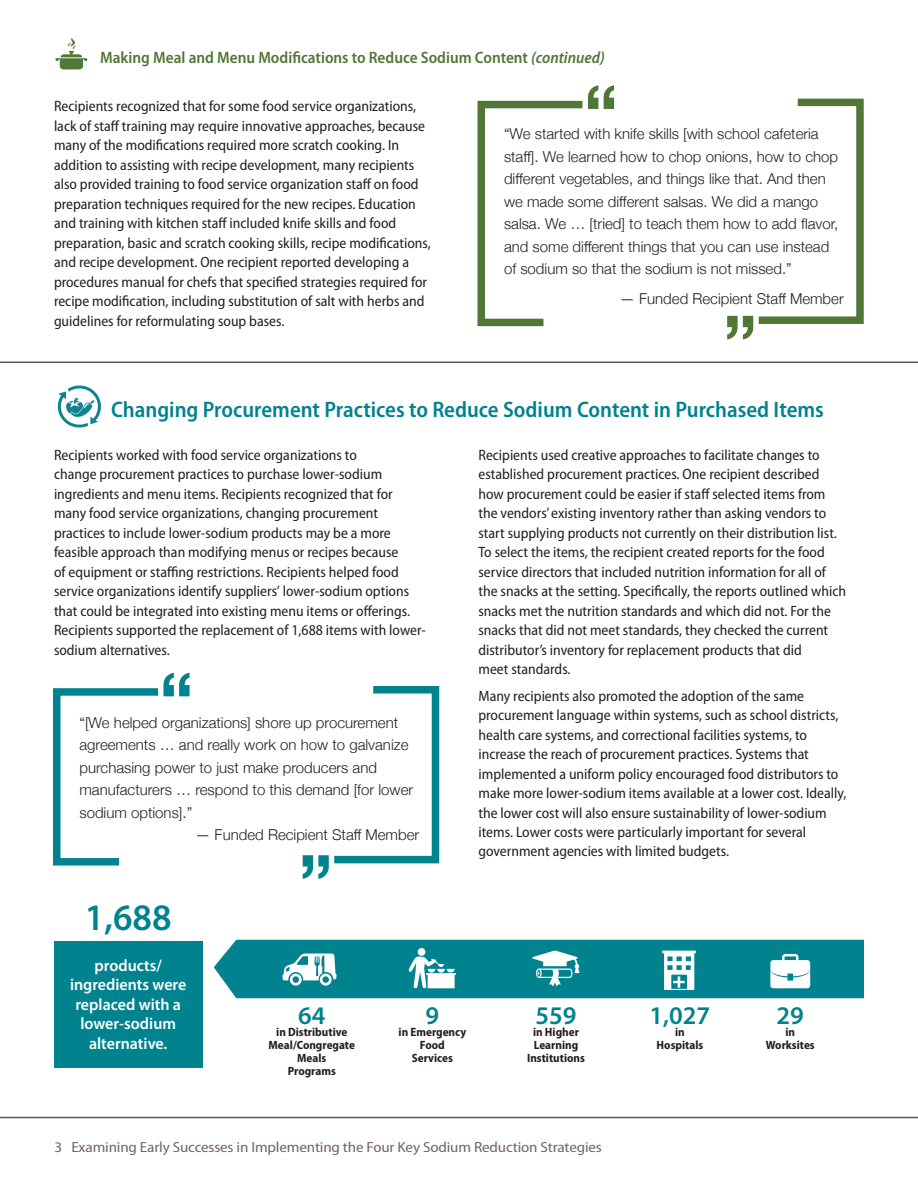
<style>
.page{position:relative;width:918px;height:1188px;background:#fff}
.page>*{position:absolute;margin:0;border:0;box-sizing:border-box;transform-origin:0 0}
.t1{font:600 37.5px "Myriad Pro";color:#00838f}
.t2{font:600 25.5px "Myriad Pro";color:#00838f}
.t3{font:600 semi-condensed 22.5px "Myriad Pro";color:#00838f}
.t4{font:600 semi-condensed 16.5px "Myriad Pro";color:#517737}
.t5{font:600 16.5px/19.5px "Myriad Pro";color:#fff;text-align:center}
.t6{font:semi-condensed 15px/19.5px "Myriad Pro";color:#231f20}
.t7{font:300 15px/22.5px "Helvetica Neue";color:#231f20}
.t8{font:semi-condensed 14.7px "Myriad Pro";letter-spacing:-.01em;color:#766662;scale:1.12 1}
.t9{font:700 semi-condensed 12px/12.8px "Myriad Pro";color:#231f20;text-align:center}
.s1{font-style:italic}
</style>
<div class="page">
<svg style="left:477px;top:85px;width:137px;height:242px"></svg>
<svg style="left:727px;top:98px;width:137px;height:241px"></svg>
<hr style="left:0;top:362px;width:918px;height:1px;background:#57585a">
<svg style="left:57px;top:386px;width:44px;height:42px"></svg>
<svg style="left:53px;top:673px;width:137px;height:193px"></svg>
<svg style="left:303px;top:686px;width:137px;height:193px"></svg>
<div style="left:54px;top:941px;width:148px;height:126px;background:#00838f"></div>
<svg style="left:214px;top:940px;width:650px;height:58px;background:#23949e"></svg>
<hr style="left:0;top:1117px;width:918px;height:1px;background:#57585a">
<svg style="left:55px;top:38px;width:32px;height:31px"></svg>
<p class="t4" style="left:100px;top:49px;width:506px">Making Meal and Menu Modifications to Reduce Sodium Content <span class="s1">(continued)</span></p>
<p class="t6" style="left:54px;top:97px;width:378px">Recipients recognized that for some food service organizations, lack of staff training may require innovative approaches, because many of the modifications required more scratch cooking. In addition to assisting with recipe development, many recipients also provided training to food service organization staff on food preparation techniques required for the new recipes. Education and training with kitchen staff included knife skills and food preparation, basic and scratch cooking skills, recipe modifications, and recipe development. One recipient reported developing a procedures manual for chefs that specified strategies required for recipe modification, including substitution of salt with herbs and guidelines for reformulating soup bases.</p>
<p class="t7" style="left:504px;top:122px;width:336px">“We started with knife skills [with school cafeteria staff]. We learned how to chop onions, how to chop different vegetables, and things like that. And then we made some different salsas. We did a mango salsa. We … [tried] to teach them how to add flavor, and some different things that you can use instead of sodium so that the sodium is not missed.”</p>
<p class="t7" style="left:620px;top:287px;width:225px">— Funded Recipient Staff Member</p>
<h3 class="t3" style="left:111px;top:397px;width:714px">Changing Procurement Practices to Reduce Sodium Content in Purchased Items</h3>
<p class="t6" style="left:54px;top:445px;width:373px">Recipients worked with food service organizations to<br>change procurement practices to purchase lower-sodium ingredients and menu items. Recipients recognized that for many food service organizations, changing procurement practices to include lower-sodium products may be a more feasible approach than modifying menus or recipes because<br>of equipment or staffing restrictions. Recipients helped food service organizations identify suppliers’ lower-sodium options that could be integrated into existing menu items or offerings.<br>Recipients supported the replacement of 1,688 items with lower&shy;sodium alternatives.</p>
<p class="t6" style="left:478px;top:445px;width:369px">Recipients used creative approaches to facilitate changes to established procurement practices. One recipient described how procurement could be easier if staff selected items from the vendors’ existing inventory rather than asking vendors to start supplying products not currently on their distribution list.<br>To select the items, the recipient created reports for the food service directors that included nutrition information for all of the snacks at the setting. Specifically, the reports outlined which snacks met the nutrition standards and which did not. For the snacks that did not meet standards, they checked the current distributor’s inventory for replacement products that did<br>meet standards.</p>
<p class="t6" style="left:478px;top:686px;width:369px">Many recipients also promoted the adoption of the same procurement language within systems, such as school districts, health care systems, and correctional facilities systems, to increase the reach of procurement practices. Systems that implemented a uniform policy encouraged food distributors to make more lower-sodium items available at a lower cost. Ideally, the lower cost will also ensure sustainability of lower-sodium items. Lower costs were particularly important for several government agencies with limited budgets.</p>
<p class="t7" style="left:79px;top:710px;width:335px">“[We helped organizations] shore up procurement agreements … and really work on how to galvanize purchasing power to just make producers and manufacturers … respond to this demand [for lower sodium options].”</p>
<p class="t7" style="left:195px;top:823px;width:225px">— Funded Recipient Staff Member</p>
<p class="t1" style="left:85px;top:897px;width:88px">1,688</p>
<p class="t5" style="left:70px;top:956px;width:118px">products/ ingredients were replaced with a lower-sodium alternative.</p>
<p class="t2" style="left:298px;top:1001px;width:29px">64</p>
<p class="t9" style="left:269px;top:1026px;width:88px">in Distributive<br>Meal/Congregate<br>Meals<br>Programs</p>
<p class="t2" style="left:426px;top:1001px;width:15px">9</p>
<p class="t9" style="left:399px;top:1026px;width:69px">in Emergency<br>Food<br>Services</p>
<p class="t2" style="left:536px;top:1001px;width:43px">559</p>
<p class="t9" style="left:527px;top:1026px;width:59px">in Higher<br>Learning<br>Institutions</p>
<p class="t8" style="left:54px;top:1139px;width:490px">3 Examining Early Successes in Implementing the Four Key Sodium Reduction Strategies</p>
<p class="t2" style="left:650px;top:1001px;width:62px">1,027</p>
<p class="t9" style="left:657px;top:1026px;width:48px">in<br>Hospitals</p>
<p class="t2" style="left:777px;top:1001px;width:29px">29</p>
<p class="t9" style="left:766px;top:1026px;width:50px">in<br>Worksites</p>
</div>
